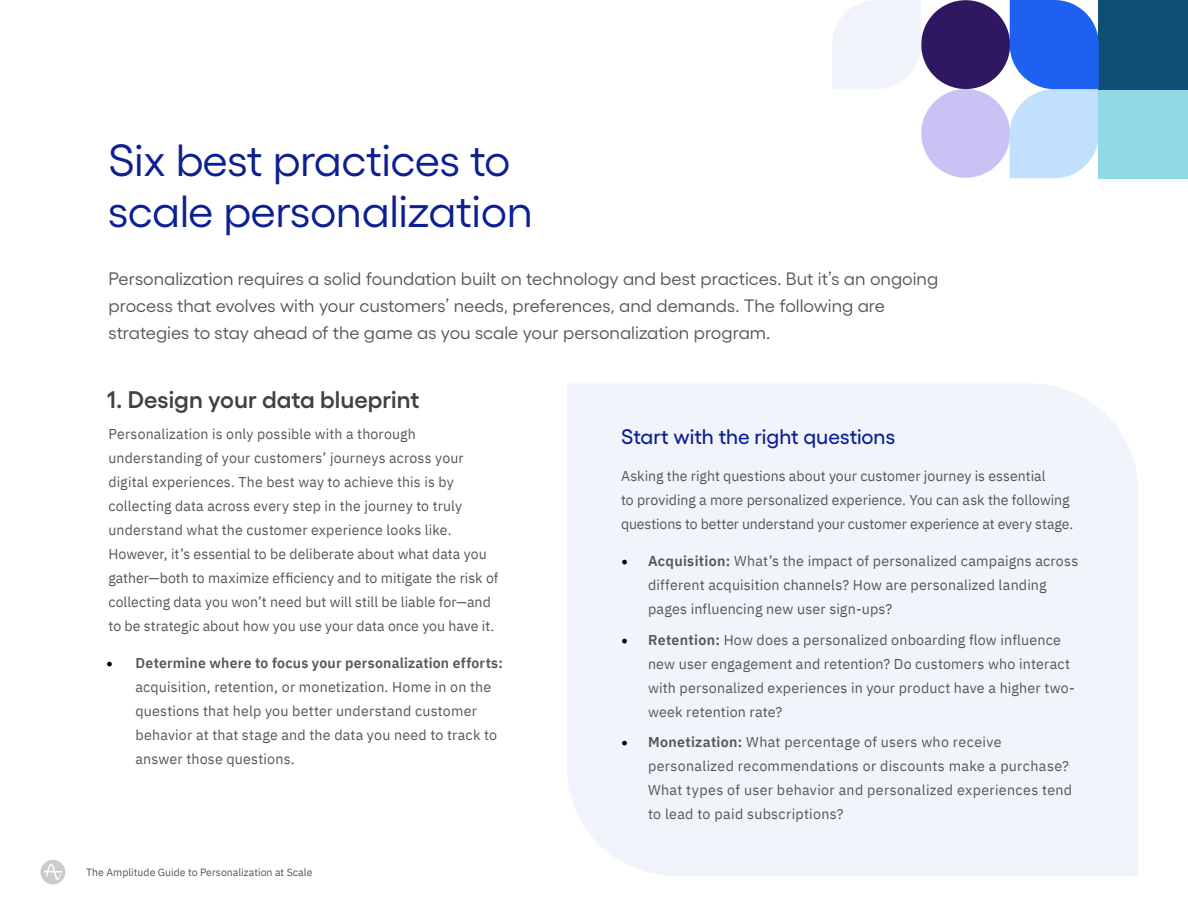
<style>
.page{position:relative;width:1188px;height:918px;background:#fff}
.page>*{position:absolute;margin:0;border:0;box-sizing:border-box;transform-origin:0 0}
.t1{font:45px/51px "Gellix";letter-spacing:-.01em;color:#0d1f91}
.t2{font:600 24px "Gellix";color:#414042}
.t3{font:500 21px "Gellix";color:#0d1f91}
.t4{font:18px/27px "Gellix";color:#565656}
.t5{font:14.25px/24px "IBM Plex Sans";letter-spacing:.01em;color:#565656}
.t6{font:10.5px "IBM Plex Sans";color:#565656}
.s1{font-family:"Minion Pro";font-size:18px;color:#000}
.s2{font-weight:600}
</style>
<div class="page">
<svg style="left:40px;top:860px;width:25px;height:24px"></svg>
<div style="left:567px;top:384px;width:571px;height:492px;background:#f1f4fa"></div>
<div style="left:921px;top:89px;width:89px;height:89px;background:#c9c2f5;border-radius:50%"></div>
<div style="left:921px;top:0;width:89px;height:89px;background:#2f1761;border-radius:50%"></div>
<div style="left:1099px;top:89px;width:89px;height:89px;background:#91d9e3"></div>
<div style="left:1099px;top:0;width:89px;height:89px;background:#0f4f73"></div>
<svg style="left:1010px;top:0;width:89px;height:178px;background:#7da9f7"></svg>
<svg style="left:832px;top:0;width:89px;height:89px"></svg>
<h1 class="t1" style="left:108px;top:130px;width:426px">Six best practices to scale personalization</h1>
<p class="t4" style="left:108px;top:264px;width:831px">Personalization requires a solid foundation built on technology and best practices. But it’s an ongoing process that evolves with your customers’ needs, preferences, and demands. The following are strategies to stay ahead of the game as you scale your personalization program.</p>
<h2 class="t2" style="left:107px;top:380px;width:314px">1. Design your data blueprint</h2>
<p class="t5" style="left:108px;top:421px;width:392px">Personalization is only possible with a thorough understanding of your customers’ journeys across your digital experiences. The best way to achieve this is by collecting data across every step in the journey to truly understand what the customer experience looks like.<br>However, it’s essential to be deliberate about what data you gather—both to maximize efficiency and to mitigate the risk of collecting data you won’t need but will still be liable for—and to be strategic about how you use your data once you have it.</p>
<p class="t5" style="left:135px;top:650px;width:369px;text-indent:-29px"><span class="s1">•</span> <span class="s2">Determine where to focus your personalization efforts: </span>acquisition, retention, or monetization. Home in on the questions that help you better understand customer behavior at that stage and the data you need to track to answer those questions.</p>
<p class="t6" style="left:86px;top:864px;width:228px">The Amplitude Guide to Personalization at Scale</p>
<h3 class="t3" style="left:621px;top:420px;width:276px">Start with the right questions</h3>
<p class="t5" style="left:621px;top:463px;width:454px">Asking the right questions about your customer journey is essential<br>to providing a more personalized experience. You can ask the following questions to better understand your customer experience at every stage.</p>
<p class="t5" style="left:648px;top:548px;width:432px;text-indent:-27px"><span class="s1">•</span> <span class="s2">Acquisition:</span> What’s the impact of personalized campaigns across different acquisition channels? How are personalized landing pages influencing new user sign-ups?</p>
<p class="t5" style="left:648px;top:626px;width:428px;text-indent:-27px"><span class="s1">•</span> <span class="s2">Retention:</span> How does a personalized onboarding flow influence new user engagement and retention? Do customers who interact with personalized experiences in your product have a higher two&shy;week retention rate?</p>
<p class="t5" style="left:648px;top:729px;width:426px;text-indent:-27px"><span class="s1">•</span> <span class="s2">Monetization:</span> What percentage of users who receive personalized recommendations or discounts make a purchase?<br>What types of user behavior and personalized experiences tend to lead to paid subscriptions?</p>
</div>
